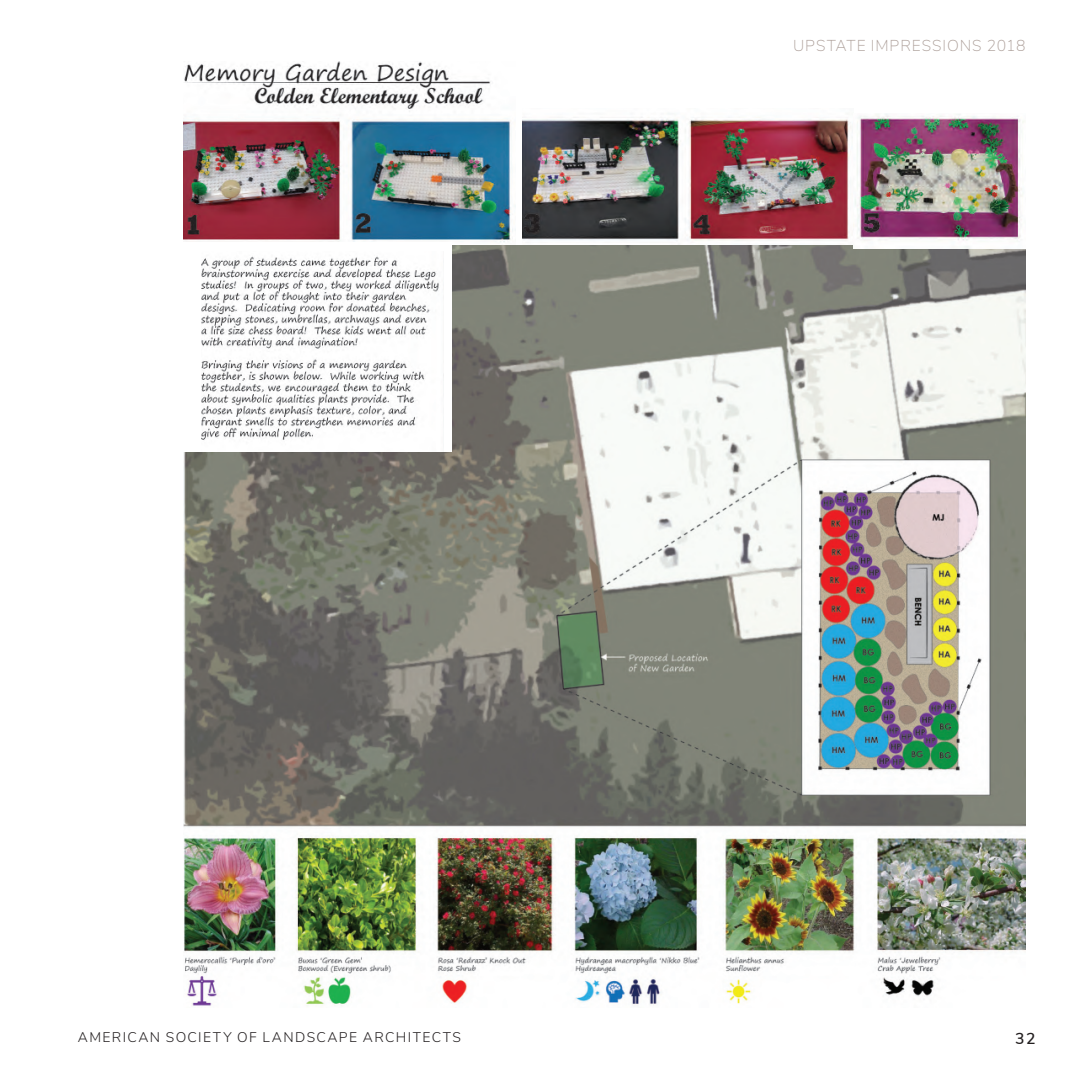
<style>
.page{position:relative;width:1071px;height:1071px;background:#fff}
.page>*{position:absolute;margin:0;border:0;box-sizing:border-box;transform-origin:0 0}
.t1{font:200 15.75px "Nunito Sans";letter-spacing:.055em;color:#a99b95}
.t2{font:600 15.75px "Nunito Sans";color:#231f20}
.t3{font:300 14px "Nunito Sans";letter-spacing:.1em;color:#231f20}
</style>
<div class="page">
<img style="left:184px;top:246px;width:842px;height:760px">
<img style="left:184px;top:61px;width:329px;height:182px">
<img style="left:522px;top:113px;width:332px;height:128px">
<img style="left:854px;top:113px;width:172px;height:136px">
<div style="left:184px;top:242px;width:268px;height:209px;background:#fff"></div>
<img style="left:202px;top:256px;width:242px;height:184px">
<p class="t1" style="left:793px;top:34px;width:234px">UPSTATE IMPRESSIONS 2018</p>
<p class="t3" style="left:78px;top:1027px;width:385px">AMERICAN SOCIETY OF LANDSCAPE ARCHITECTS</p>
<p class="t2" style="left:1015px;top:1027px;width:22px">32</p>
</div>
